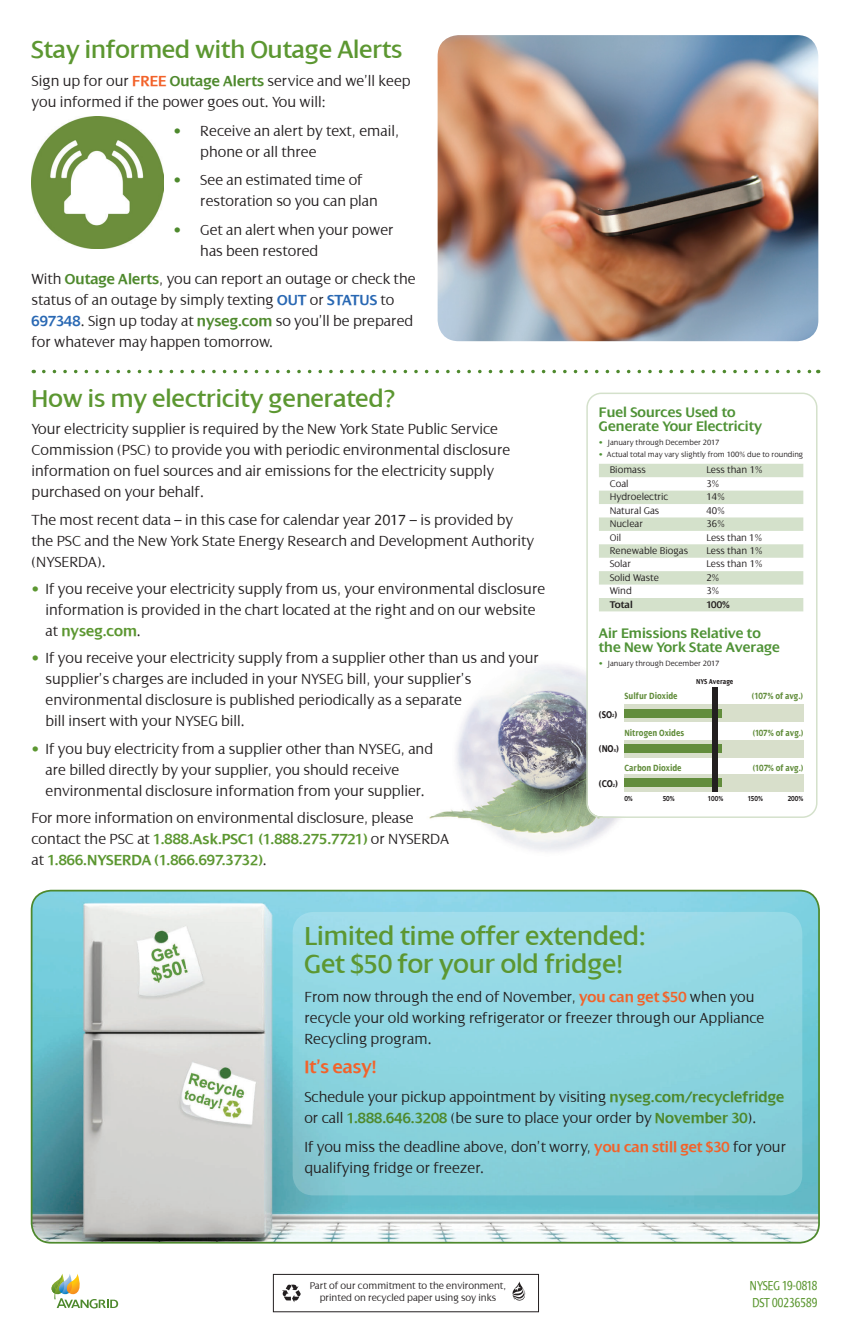
<style>
.page{position:relative;width:851px;height:1339px;background:#fff}
.page>*{position:absolute;margin:0;border:0;box-sizing:border-box;transform-origin:0 0}
.t1{font:28px/28px "Dialog";color:#5c9731}
.t2{font:26.25px "Dialog";color:#5c9731}
.t3{font:600 19.25px "Dialog";color:#f2622a}
.t4{font:300 15.75px/21px "Dialog";color:#231f20}
.t5{font:600 14.88px/14.9px "Dialog";color:#4f9236}
.t6{font:condensed 14px/16.8px "Dialog";color:#5c9731}
.t7{font:700 condensed 10.67px "Dialog";color:#231f20}
.t8{font:300 10.5px/12.6px "Dialog";color:#231f20;text-align:center}
.t9{font:600 10.5px "Dialog";color:#231f20}
.t10{font:700 condensed 9.62px "Dialog";color:#628d3c}
.t11{font:300 8.22px "Dialog";color:#231f20}
.t12{font:700 condensed 7.7px "Dialog";color:#231f20}
.s1{font-weight:600;color:#f2622a}
.s2{font-weight:600;color:#4e892d}
.s3{color:#4e892d}
.s4{font-weight:600;color:#2968b3}
.s5{color:#5c9731}
.s6{font-weight:600;color:#5c9731}
.s7{color:#4f9236}
.s8{font-size:4.9px}
</style>
<div class="page">
<img style="left:429px;top:665px;width:191px;height:187px">
<svg style="left:586px;top:393px;width:231px;height:425px"></svg>
<div style="left:599px;top:464px;width:204px;height:13px;background:#d4e1cb"></div>
<div style="left:599px;top:491px;width:204px;height:13px;background:#d4e1cb"></div>
<div style="left:599px;top:517px;width:204px;height:14px;background:#d4e1cb"></div>
<div style="left:599px;top:544px;width:204px;height:14px;background:#d4e1cb"></div>
<div style="left:599px;top:571px;width:204px;height:13px;background:#d4e1cb"></div>
<div style="left:599px;top:598px;width:204px;height:13px;background:#d4e1cb"></div>
<div style="left:599px;top:677px;width:205px;height:128px;background:#fff"></div>
<div style="left:624px;top:775px;width:180px;height:17px;background:#d8dfcb"></div>
<div style="left:624px;top:740px;width:180px;height:17px;background:#d8dfcb"></div>
<div style="left:624px;top:705px;width:180px;height:17px;background:#d8dfcb"></div>
<div style="left:624px;top:709px;width:97px;height:9px;background:#628d3c"></div>
<div style="left:624px;top:744px;width:97px;height:9px;background:#628d3c"></div>
<div style="left:624px;top:778px;width:97px;height:9px;background:#628d3c"></div>
<div style="left:712px;top:688px;width:5px;height:104px;background:#231f20"></div>
<svg style="left:51px;top:1274px;width:67px;height:34px"></svg>
<svg style="left:282px;top:1284px;width:18px;height:18px"></svg>
<svg style="left:512px;top:1281px;width:13px;height:19px"></svg>
<div style="left:273px;top:1274px;width:266px;height:38px;border:1px solid #231f20"></div>
<svg style="left:44px;top:370px;width:774px;height:3px"></svg>
<img style="left:32px;top:116px;width:132px;height:133px">
<img style="left:437px;top:35px;width:381px;height:306px">
<img style="left:32px;top:890px;width:787px;height:352px">
<div style="left:31px;top:890px;width:788px;height:353px;border:2px solid #4e892d;border-radius:19px"></div>
<div style="left:292px;top:912px;width:510px;height:283px;background:linear-gradient(to bottom,#9cddea,#80cbd5);border-radius:21px"></div>
<h2 class="t2" style="left:32px;top:35px;width:372px">Stay informed with Outage Alerts</h2>
<p class="t4" style="left:32px;top:71px;width:380px">Sign up for our <span class="s1">FREE</span> <span class="s2">Outage Alerts</span> service and we’ll keep you informed if the power goes out. You will:</p>
<p class="t4" style="left:200px;top:120px;width:200px;text-indent:-27px"><span class="s3">•</span> Receive an alert by text, email, phone or all three</p>
<p class="t4" style="left:200px;top:170px;width:179px;text-indent:-27px"><span class="s3">•</span> See an estimated time of restoration so you can plan</p>
<p class="t4" style="left:200px;top:219px;width:195px;text-indent:-27px"><span class="s3">•</span> Get an alert when your power has been restored</p>
<p class="t4" style="left:32px;top:269px;width:385px">With <span class="s2">Outage Alerts</span>, you can report an outage or check the status of an outage by simply texting <span class="s4">OUT</span> or <span class="s4">STATUS</span> to <span class="s4">697348</span>. Sign up today at <span class="s2">nyseg.com</span> so you’ll be prepared for whatever may happen tomorrow.</p>
<h2 class="t2" style="left:32px;top:385px;width:365px">How is my electricity generated?</h2>
<p class="t4" style="left:32px;top:419px;width:480px">Your electricity supplier is required by the New York State Public Service Commission (PSC) to provide you with periodic environmental disclosure information on fuel sources and air emissions for the electricity supply purchased on your behalf.</p>
<p class="t4" style="left:32px;top:509px;width:504px">The most recent data – in this case for calendar year 2017 – is provided by the PSC and the New York State Energy Research and Development Authority (NYSERDA).</p>
<p class="t4" style="left:46px;top:578px;width:501px;text-indent:-14px"><span class="s5">•</span> If you receive your electricity supply from us, your environmental disclosure information is provided in the chart located at the right and on our website at <span class="s6">nyseg.com</span>.</p>
<p class="t4" style="left:46px;top:648px;width:495px;text-indent:-14px"><span class="s5">•</span> If you receive your electricity supply from a supplier other than us and your supplier’s charges are included in your NYSEG bill, your supplier’s environmental disclosure is published periodically as a separate<br>bill insert with your NYSEG bill.</p>
<p class="t4" style="left:46px;top:738px;width:389px;text-indent:-14px"><span class="s5">•</span> If you buy electricity from a supplier other than NYSEG, and are billed directly by your supplier, you should receive environmental disclosure information from your supplier.</p>
<p class="t4" style="left:32px;top:807px;width:419px">For more information on environmental disclosure, please contact the PSC at <span class="s6">1.888.Ask.PSC1 (1.888.275.7721)</span> or NYSERDA at <span class="s6">1.866.NYSERDA (1.866.697.3732)</span>.</p>
<p class="t5" style="left:599px;top:404px;width:165px">Fuel Sources Used to<br>Generate Your Electricity</p>
<p class="t11" style="left:599px;top:438px;width:122px"><span class="s7">•</span> January through December 2017</p>
<p class="t11" style="left:599px;top:450px;width:206px"><span class="s7">•</span> Actual total may vary slightly from 100% due to rounding</p>
<p class="t8" style="left:609px;top:464px;width:38px">Biomass</p>
<p class="t8" style="left:706px;top:464px;width:58px">Less than 1%</p>
<p class="t8" style="left:609px;top:477px;width:20px">Coal</p>
<p class="t8" style="left:706px;top:477px;width:15px">3%</p>
<p class="t8" style="left:609px;top:491px;width:60px">Hydroelectric</p>
<p class="t8" style="left:706px;top:491px;width:20px">14%</p>
<p class="t8" style="left:609px;top:504px;width:51px">Natural Gas</p>
<p class="t8" style="left:706px;top:504px;width:20px">40%</p>
<p class="t8" style="left:609px;top:517px;width:35px">Nuclear</p>
<p class="t8" style="left:706px;top:517px;width:20px">36%</p>
<p class="t8" style="left:609px;top:531px;width:13px">Oil</p>
<p class="t8" style="left:706px;top:531px;width:57px">Less than 1%</p>
<p class="t8" style="left:609px;top:544px;width:80px">Renewable Biogas</p>
<p class="t8" style="left:706px;top:544px;width:58px">Less than 1%</p>
<p class="t8" style="left:609px;top:558px;width:23px">Solar</p>
<p class="t8" style="left:706px;top:558px;width:58px">Less than 1%</p>
<p class="t8" style="left:609px;top:571px;width:51px">Solid Waste</p>
<p class="t8" style="left:706px;top:571px;width:15px">2%</p>
<p class="t8" style="left:609px;top:585px;width:24px">Wind</p>
<p class="t8" style="left:706px;top:585px;width:15px">3%</p>
<p class="t9" style="left:609px;top:599px;width:25px">Total</p>
<p class="t9" style="left:706px;top:599px;width:25px">100%</p>
<p class="t5" style="left:599px;top:625px;width:182px">Air Emissions Relative to the New York State Average</p>
<p class="t11" style="left:599px;top:659px;width:122px"><span class="s7">•</span> January through December 2017</p>
<p class="t10" style="left:624px;top:691px;width:55px">Sulfur Dioxide</p>
<p class="t10" style="left:751px;top:691px;width:53px">(107% of avg.)</p>
<p class="t10" style="left:624px;top:727px;width:62px">Nitrogen Oxides</p>
<p class="t10" style="left:752px;top:727px;width:52px">(107% of avg.)</p>
<p class="t10" style="left:624px;top:762px;width:59px">Carbon Dioxide</p>
<p class="t10" style="left:752px;top:762px;width:52px">(107% of avg.)</p>
<p class="t12" style="left:624px;top:794px;width:10px">0%</p>
<p class="t12" style="left:662px;top:794px;width:14px">50%</p>
<p class="t12" style="left:708px;top:794px;width:17px">100%</p>
<p class="t12" style="left:747px;top:794px;width:17px">150%</p>
<p class="t12" style="left:787px;top:794px;width:17px">200%</p>
<p class="t12" style="left:696px;top:677px;width:39px">NYS Average</p>
<p class="t7" style="left:599px;top:708px;width:20px">(SO<span class="s8">2</span>)</p>
<p class="t7" style="left:599px;top:743px;width:22px">(NO<span class="s8">X</span>)</p>
<p class="t7" style="left:599px;top:778px;width:20px">(CO<span class="s8">2</span>)</p>
<h1 class="t1" style="left:304px;top:922px;width:342px">Limited time offer extended:<br>Get $50 for your old fridge!</h1>
<p class="t4" style="left:304px;top:986px;width:461px">From now through the end of November, <span class="s1">you can get $50</span> when you recycle your old working refrigerator or freezer through our Appliance<br>Recycling program.</p>
<p class="t3" style="left:304px;top:1056px;width:73px">It’s easy!</p>
<p class="t4" style="left:304px;top:1086px;width:481px">Schedule your pickup appointment by visiting <span class="s2">nyseg.com/recyclefridge </span>or call <span class="s2">1.888.646.3208</span> (be sure to place your order by <span class="s2">November 30</span>).</p>
<p class="t4" style="left:304px;top:1136px;width:483px">If you miss the deadline above, don’t worry, <span class="s1">you can still get $30</span> for your qualifying fridge or freezer.</p>
<p class="t8" style="left:310px;top:1279px;width:198px">Part of our commitment to the environment, printed on recycled paper using soy inks</p>
<p class="t6" style="left:750px;top:1277px;width:69px">NYSEG 19-0818<br>DST 00236589</p>
</div>
